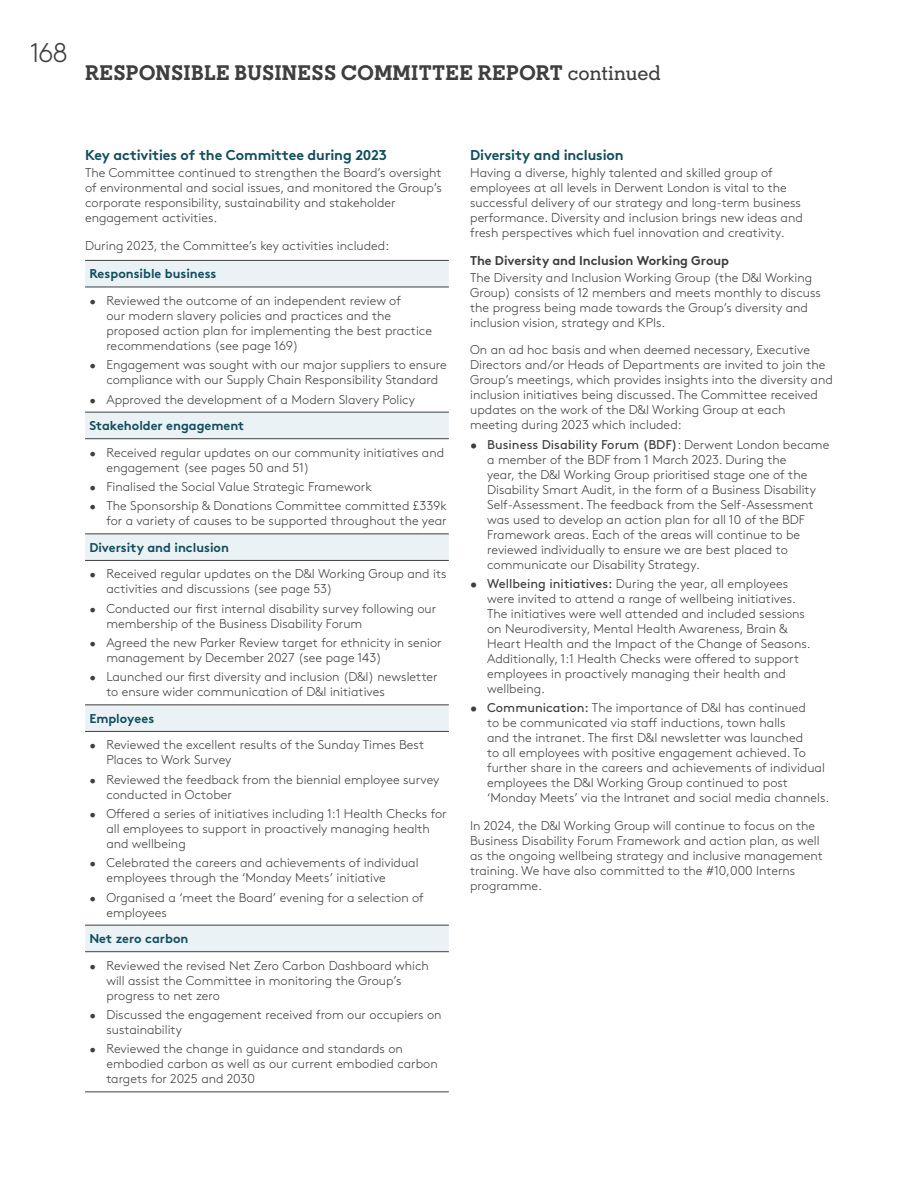
<style>
.page{position:relative;width:919px;height:1187px;background:#fff}
.page>*{position:absolute;margin:0;border:0;box-sizing:border-box;transform-origin:0 0}
.t1{font:300 27px "Brown Std";color:#3e3e3f}
.t2{font:700 21px "Regular SLAB";letter-spacing:.01em;color:#3e3e3f}
.t3{font:700 14.25px "Brown Std";letter-spacing:-.01em;color:#124e5e}
.t4{font:300 12.75px/15px "Brown Std";color:#3e3e3f}
.t5{font:700 12.75px "Brown Std";color:#124e5e}
.t6{font:700 12.75px "Brown Std";letter-spacing:-.005em;color:#3e3e3f}
.s1{font-weight:500}
.s2{font-weight:400}
</style>
<div class="page">
<svg style="left:85px;top:261px;width:364px;height:690px"></svg>
<hr style="left:85px;top:260px;width:364px;height:1px;background:#3e3e3f">
<hr style="left:85px;top:287px;width:364px;height:1px;background:#3e3e3f">
<hr style="left:85px;top:412px;width:364px;height:1px;background:#3e3e3f">
<hr style="left:85px;top:438px;width:364px;height:1px;background:#3e3e3f">
<hr style="left:85px;top:533px;width:364px;height:1px;background:#3e3e3f">
<hr style="left:85px;top:560px;width:364px;height:1px;background:#3e3e3f">
<hr style="left:85px;top:704px;width:364px;height:1px;background:#3e3e3f">
<hr style="left:85px;top:731px;width:364px;height:1px;background:#3e3e3f">
<hr style="left:85px;top:924px;width:364px;height:1px;background:#3e3e3f">
<hr style="left:85px;top:951px;width:364px;height:1px;background:#3e3e3f">
<hr style="left:85px;top:1091px;width:364px;height:1px;background:#3e3e3f">
<h1 class="t1" style="left:30px;top:37px;width:40px">168</h1>
<h2 class="t2" style="left:85px;top:58px;width:577px">RESPONSIBLE BUSINESS COMMITTEE REPORT <span class="s1">continued</span></h2>
<p class="t3" style="left:85px;top:146px;width:303px">Key activities of the Committee during 2023</p>
<p class="t4" style="left:85px;top:165px;width:358px">The Committee continued to strengthen the Board’s oversight of environmental and social issues, and monitored the Group’s corporate responsibility, sustainability and stakeholder engagement activities.</p>
<p class="t4" style="left:85px;top:238px;width:305px">During 2023, the Committee’s key activities included:</p>
<p class="t5" style="left:89px;top:266px;width:129px">Responsible business</p>
<p class="t4" style="left:106px;top:293px;width:327px;text-indent:-17px">• Reviewed the outcome of an independent review of<br>our modern slavery policies and practices and the proposed action plan for implementing the best practice recommendations (see page 169)</p>
<p class="t4" style="left:106px;top:357px;width:342px;text-indent:-17px">• Engagement was sought with our major suppliers to ensure compliance with our Supply Chain Responsibility Standard</p>
<p class="t4" style="left:89px;top:392px;width:327px">• Approved the development of a Modern Slavery Policy</p>
<p class="t5" style="left:89px;top:418px;width:156px">Stakeholder engagement</p>
<p class="t4" style="left:106px;top:445px;width:339px;text-indent:-17px">• Received regular updates on our community initiatives and engagement (see pages 50 and 51)</p>
<p class="t4" style="left:89px;top:479px;width:284px">• Finalised the Social Value Strategic Framework</p>
<p class="t4" style="left:89px;top:498px;width:359px;text-align:right">• The Sponsorship &amp; Donations Committee committed £339k for a variety of causes to be supported throughout the year</p>
<p class="t5" style="left:89px;top:539px;width:141px">Diversity and inclusion</p>
<p class="t4" style="left:106px;top:566px;width:342px;text-indent:-17px">• Received regular updates on the D&amp;I Working Group and its activities and discussions (see page 53)</p>
<p class="t4" style="left:106px;top:601px;width:331px;text-indent:-17px">• Conducted our first internal disability survey following our membership of the Business Disability Forum</p>
<p class="t4" style="left:106px;top:635px;width:337px;text-indent:-17px">• Agreed the new Parker Review target for ethnicity in senior management by December 2027 (see page 143)</p>
<p class="t4" style="left:106px;top:669px;width:333px;text-indent:-17px">• Launched our first diversity and inclusion (D&amp;I) newsletter to ensure wider communication of D&amp;I initiatives</p>
<p class="t5" style="left:89px;top:710px;width:66px">Employees</p>
<p class="t4" style="left:106px;top:737px;width:319px;text-indent:-17px">• Reviewed the excellent results of the Sunday Times Best<br>Places to Work Survey</p>
<p class="t4" style="left:106px;top:772px;width:334px;text-indent:-17px">• Reviewed the feedback from the biennial employee survey conducted in October</p>
<p class="t4" style="left:106px;top:806px;width:342px;text-indent:-17px">• Offered a series of initiatives including 1:1 Health Checks for all employees to support in proactively managing health and wellbeing</p>
<p class="t4" style="left:106px;top:855px;width:314px;text-indent:-17px">• Celebrated the careers and achievements of individual employees through the ‘Monday Meets’ initiative</p>
<p class="t4" style="left:106px;top:889px;width:319px;text-indent:-17px">• Organised a ‘meet the Board’ evening for a selection of employees</p>
<p class="t5" style="left:89px;top:930px;width:101px">Net zero carbon</p>
<p class="t4" style="left:106px;top:957px;width:324px;text-indent:-17px">• Reviewed the revised Net Zero Carbon Dashboard which will assist the Committee in monitoring the Group’s progress to net zero</p>
<p class="t4" style="left:106px;top:1007px;width:337px;text-indent:-17px">• Discussed the engagement received from our occupiers on sustainability</p>
<p class="t4" style="left:106px;top:1041px;width:333px;text-indent:-17px">• Reviewed the change in guidance and standards on embodied carbon as well as our current embodied carbon targets for 2025 and 2030</p>
<p class="t3" style="left:470px;top:146px;width:155px">Diversity and inclusion</p>
<p class="t4" style="left:470px;top:165px;width:334px">Having a diverse, highly talented and skilled group of employees at all levels in Derwent London is vital to the successful delivery of our strategy and long-term business performance. Diversity and inclusion brings new ideas and fresh perspectives which fuel innovation and creativity.</p>
<p class="t6" style="left:470px;top:252px;width:260px">The Diversity and Inclusion Working Group</p>
<p class="t4" style="left:470px;top:270px;width:352px">The Diversity and Inclusion Working Group (the D&amp;I Working Group) consists of 12 members and meets monthly to discuss the progress being made towards the Group’s diversity and inclusion vision, strategy and KPIs.</p>
<p class="t4" style="left:470px;top:343px;width:364px">On an ad hoc basis and when deemed necessary, Executive Directors and/or Heads of Departments are invited to join the Group’s meetings, which provides insights into the diversity and inclusion initiatives being discussed. The Committee received updates on the work of the D&amp;I Working Group at each meeting during 2023 which included:</p>
<p class="t4" style="left:487px;top:437px;width:343px;text-indent:-17px"><span class="s2">• Business Disability Forum (BDF)</span>: Derwent London became a member of the BDF from 1 March 2023. During the<br>year, the D&amp;I Working Group prioritised stage one of the Disability Smart Audit, in the form of a Business Disability Self-Assessment. The feedback from the Self-Assessment was used to develop an action plan for all 10 of the BDF Framework areas. Each of the areas will continue to be reviewed individually to ensure we are best placed to communicate our Disability Strategy.</p>
<p class="t4" style="left:487px;top:576px;width:325px;text-indent:-17px"><span class="s2">• Wellbeing initiatives:</span> During the year, all employees were invited to attend a range of wellbeing initiatives.<br>The initiatives were well attended and included sessions on Neurodiversity, Mental Health Awareness, Brain &amp; Heart Health and the Impact of the Change of Seasons.<br>Additionally, 1:1 Health Checks were offered to support employees in proactively managing their health and wellbeing.</p>
<p class="t4" style="left:487px;top:700px;width:343px;text-indent:-17px"><span class="s2">• Communication:</span> The importance of D&amp;I has continued<br>to be communicated via staff inductions, town halls<br>and the intranet. The first D&amp;I newsletter was launched<br>to all employees with positive engagement achieved. To further share in the careers and achievements of individual employees the D&amp;I Working Group continued to post ‘Monday Meets’ via the Intranet and social media channels.</p>
<p class="t4" style="left:470px;top:818px;width:354px">In 2024, the D&amp;I Working Group will continue to focus on the Business Disability Forum Framework and action plan, as well as the ongoing wellbeing strategy and inclusive management training. We have also committed to the #10,000 Interns programme.</p>
</div>
